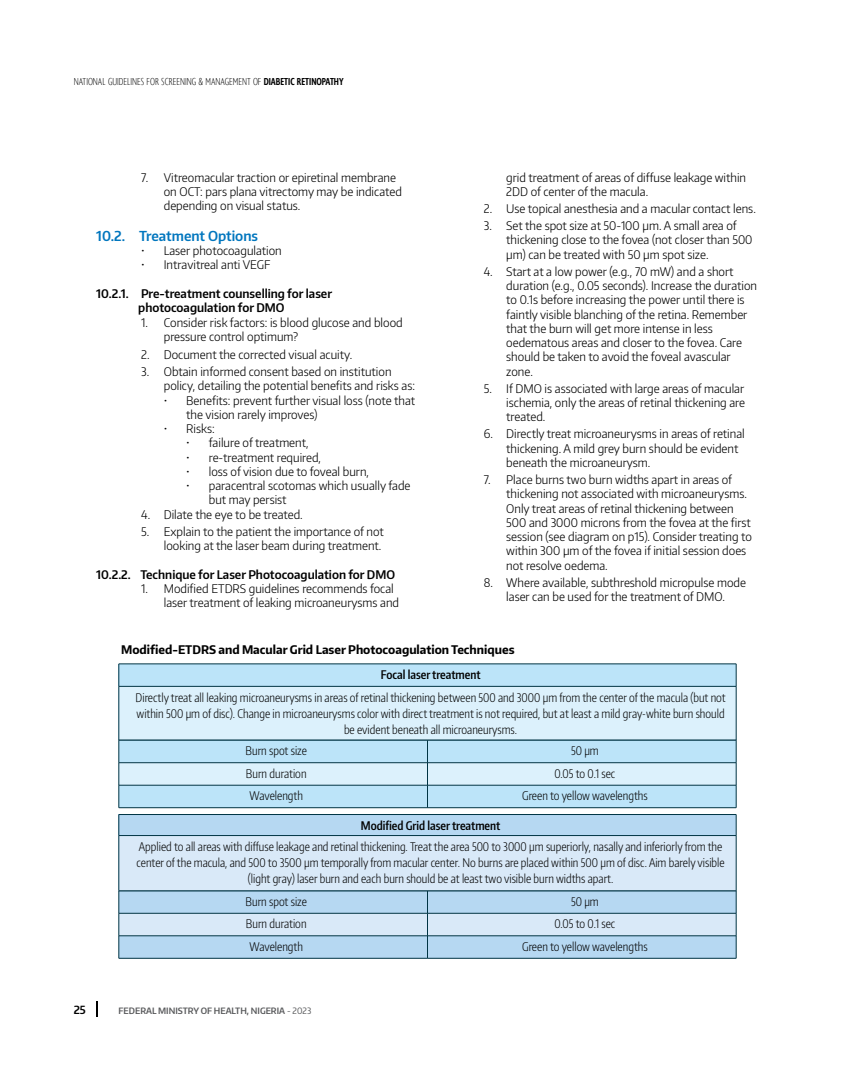
<style>
.page{position:relative;width:855px;height:1080px;background:#fff}
.page>*{position:absolute;margin:0;border:0;box-sizing:border-box;transform-origin:0 0}
.t1{font:600 13.75px "Encode Sans Narrow";color:#0076be}
.t2{font:300 11.88px/14.2px "Encode Sans Narrow";color:#000}
.t3{font:300 11.88px/16.2px "Encode Sans Compressed";color:#000;text-align:center}
.t4{font:600 11.88px/14.4px "Encode Sans Narrow";color:#000;text-align:center}
.t5{font:700 11.88px "Encode Sans Narrow";color:#000}
.t6{font:600 11.88px "Encode Sans Compressed";color:#000}
.t7{font:600 11.25px "Encode Sans Narrow";color:#000}
.t8{font:300 expanded 10px "Astoria Sans";color:#000}
.t9{font:600 8.75px "Encode Sans Narrow";color:#58595b}
.s1{font-weight:500;font-stretch:condensed}
.s2{font-weight:400}
</style>
<div class="page">
<svg style="left:96px;top:1001px;width:2px;height:16px"></svg>
<div style="left:119px;top:664px;width:617px;height:22px;background:#bce4f9"></div>
<div style="left:119px;top:686px;width:617px;height:54px;background:#dcf1fc"></div>
<hr style="left:119px;top:664px;width:617px;height:1px;background:#003444">
<svg style="left:119px;top:664px;width:1px;height:22px"></svg>
<svg style="left:736px;top:664px;width:1px;height:22px"></svg>
<hr style="left:119px;top:686px;width:617px;height:1px;background:#003444">
<hr style="left:119px;top:686px;width:1px;height:54px;background:#003444">
<hr style="left:736px;top:686px;width:1px;height:54px;background:#003444">
<svg style="left:119px;top:740px;width:618px;height:68px;background:#bbdeef"></svg>
<hr style="left:119px;top:808px;width:309px;height:1px;background:#003444">
<hr style="left:428px;top:808px;width:308px;height:1px;background:#003444">
<svg style="left:119px;top:891px;width:618px;height:67px;background:#bad7ed"></svg>
<hr style="left:119px;top:958px;width:309px;height:1px;background:#003444">
<hr style="left:428px;top:958px;width:308px;height:1px;background:#003444">
<div style="left:119px;top:815px;width:617px;height:21px;background:#b6d8f2"></div>
<div style="left:119px;top:836px;width:617px;height:55px;background:#d9e9f8"></div>
<hr style="left:119px;top:814px;width:617px;height:1px;background:#003444">
<svg style="left:119px;top:815px;width:1px;height:20px"></svg>
<svg style="left:736px;top:815px;width:1px;height:21px"></svg>
<hr style="left:119px;top:835px;width:617px;height:1px;background:#003444">
<hr style="left:119px;top:836px;width:1px;height:55px;background:#003444">
<hr style="left:736px;top:836px;width:1px;height:55px;background:#003444">
<hr style="left:119px;top:891px;width:617px;height:1px;background:#003444">
<p class="t8" style="left:74px;top:76px;width:271px">NATIONAL GUIDELINES FOR SCREENING &amp; MANAGEMENT OF <span class="s1">DIABETIC RETINOPATHY</span></p>
<p class="t2" style="left:164px;top:170px;width:240px;text-indent:-23px">7. Vitreomacular traction or epiretinal membrane on OCT: pars plana vitrectomy may be indicated depending on visual status.</p>
<p class="t1" style="left:96px;top:227px;width:163px">10.2. Treatment Options</p>
<p class="t2" style="left:141px;top:243px;width:142px">• Laser photocoagulation</p>
<p class="t2" style="left:141px;top:257px;width:131px">• Intravitreal anti VEGF</p>
<p class="t4" style="left:96px;top:286px;width:237px">10.2.1. Pre-treatment counselling for laser photocoagulation for DMO</p>
<p class="t2" style="left:164px;top:315px;width:240px;text-indent:-23px">1. Consider risk factors: is blood glucose and blood pressure control optimum?</p>
<p class="t2" style="left:141px;top:347px;width:212px">2. Document the corrected visual acuity.</p>
<p class="t2" style="left:164px;top:364px;width:253px;text-indent:-23px">3. Obtain informed consent based on institution policy, detailing the potential benefits and risks as:</p>
<p class="t2" style="left:186px;top:393px;width:230px;text-indent:-23px">• Benefits: prevent further visual loss (note that the vision rarely improves)</p>
<p class="t2" style="left:164px;top:421px;width:52px">• Risks:</p>
<p class="t2" style="left:186px;top:435px;width:124px">• failure of treatment,</p>
<p class="t2" style="left:186px;top:450px;width:136px">• re-treatment required,</p>
<p class="t2" style="left:186px;top:464px;width:184px">• loss of vision due to foveal burn,</p>
<p class="t2" style="left:209px;top:478px;width:203px;text-indent:-23px">• paracentral scotomas which usually fade but may persist</p>
<p class="t2" style="left:141px;top:507px;width:163px">4. Dilate the eye to be treated.</p>
<p class="t2" style="left:141px;top:524px;width:244px;text-align:right">5. Explain to the patient the importance of not looking at the laser beam during treatment.</p>
<p class="t4" style="left:96px;top:567px;width:300px">10.2.2. Technique for Laser Photocoagulation for DMO</p>
<p class="t2" style="left:164px;top:581px;width:237px;text-indent:-23px">1. Modified ETDRS guidelines recommends focal laser treatment of leaking microaneurysms and</p>
<p class="t2" style="left:506px;top:170px;width:241px">grid treatment of areas of diffuse leakage within<br>2DD of center of the macula.</p>
<p class="t2" style="left:484px;top:201px;width:274px">2. Use topical anesthesia and a macular contact lens.</p>
<p class="t2" style="left:506px;top:218px;width:248px;text-indent:-23px">3. Set the spot size at 50-100 μm. A small area of thickening close to the fovea (not closer than 500 μm) can be treated with 50 μm spot size.</p>
<p class="t2" style="left:506px;top:264px;width:252px;text-indent:-23px">4. Start at a low power (e.g., 70 mW) and a short duration (e.g., 0.05 seconds). Increase the duration to 0.1s before increasing the power until there is faintly visible blanching of the retina. Remember that the burn will get more intense in less oedematous areas and closer to the fovea. Care should be taken to avoid the foveal avascular zone.</p>
<p class="t2" style="left:506px;top:381px;width:240px;text-align:justify;text-indent:-23px">5. If DMO is associated with large areas of macular ischemia, only the areas of retinal thickening are treated.</p>
<p class="t2" style="left:506px;top:427px;width:240px;text-indent:-23px">6. Directly treat microaneurysms in areas of retinal thickening. A mild grey burn should be evident beneath the microaneurysm.</p>
<p class="t2" style="left:506px;top:472px;width:247px;text-indent:-23px">7. Place burns two burn widths apart in areas of thickening not associated with microaneurysms.<br>Only treat areas of retinal thickening between 500 and 3000 microns from the fovea at the first session (see diagram on p15). Consider treating to within 300 μm of the fovea if initial session does not resolve oedema.</p>
<p class="t2" style="left:484px;top:575px;width:264px;text-align:center">8. Where available, subthreshold micropulse mode laser can be used for the treatment of DMO.</p>
<p class="t5" style="left:121px;top:641px;width:395px">Modified-ETDRS and Macular Grid Laser Photocoagulation Techniques</p>
<p class="t6" style="left:381px;top:667px;width:101px">Focal laser treatment</p>
<p class="t3" style="left:136px;top:689px;width:592px">Directly treat all leaking microaneurysms in areas of retinal thickening between 500 and 3000 μm from the center of the macula (but not within 500 μm of disc). Change in microaneurysms color with direct treatment is not required, but at least a mild gray-white burn should be evident beneath all microaneurysms.</p>
<p class="t3" style="left:246px;top:742px;width:63px">Burn spot size</p>
<p class="t3" style="left:571px;top:742px;width:29px">50 μm</p>
<p class="t3" style="left:246px;top:765px;width:62px">Burn duration</p>
<p class="t3" style="left:555px;top:765px;width:62px">0.05 to 0.1 sec</p>
<p class="t3" style="left:250px;top:787px;width:55px">Wavelength</p>
<p class="t3" style="left:522px;top:787px;width:127px">Green to yellow wavelengths</p>
<p class="t6" style="left:361px;top:817px;width:141px">Modified Grid laser treatment</p>
<p class="t3" style="left:137px;top:838px;width:590px">Applied to all areas with diffuse leakage and retinal thickening. Treat the area 500 to 3000 μm superiorly, nasally and inferiorly from the center of the macula, and 500 to 3500 μm temporally from macular center. No burns are placed within 500 μm of disc. Aim barely visible (light gray) laser burn and each burn should be at least two visible burn widths apart.</p>
<p class="t7" style="left:74px;top:1002px;width:14px">25</p>
<p class="t3" style="left:246px;top:893px;width:63px">Burn spot size</p>
<p class="t3" style="left:571px;top:893px;width:29px">50 μm</p>
<p class="t3" style="left:246px;top:916px;width:62px">Burn duration</p>
<p class="t3" style="left:555px;top:916px;width:62px">0.05 to 0.1 sec</p>
<p class="t3" style="left:250px;top:938px;width:55px">Wavelength</p>
<p class="t3" style="left:522px;top:938px;width:127px">Green to yellow wavelengths</p>
<p class="t9" style="left:119px;top:1005px;width:194px">FEDERAL MINISTRY OF HEALTH, NIGERIA <span class="s2">- 2023</span></p>
</div>
